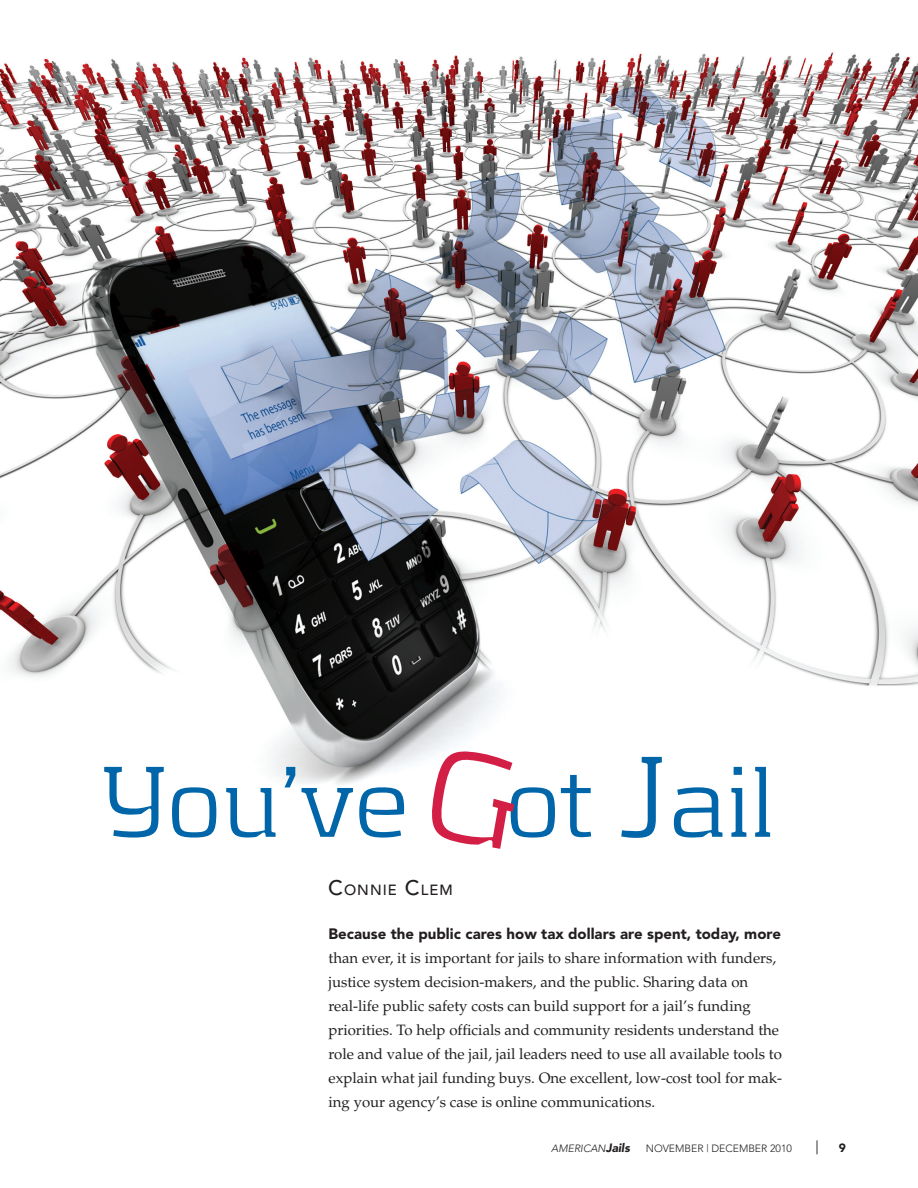
<style>
.page{position:relative;width:918px;height:1188px;background:#fff}
.page>*{position:absolute;margin:0;border:0;box-sizing:border-box;transform-origin:0 0}
.Head_26{font:300 105px "Kontrapunkt";color:#0066a9}
.t1{font:300 18px "Avenir";color:#231f20}
.Body_10_no_indent{font:15px/24px "Palatino";color:#231f20}
.Credit_14{font:500 14.7px "Avenir";letter-spacing:.07em;color:#231f20}
.t2{font:900 12px "Avenir";color:#231f20}
.t3{font:300 10.5px "Avenir";color:#231f20}
.t4{font:italic 300 10.5px "Avenir";color:#231f20}
.s1{font-size:120px}
.s2{font-size:21px}
.s3{font-family:"Avenir";font-weight:900}
.s4{font-weight:900;font-size:12px}
</style>
<div class="page">
<img style="left:0;top:52px;width:918px;height:754px">
<svg style="left:427px;top:748px;width:87px;height:101px"></svg>
<p class="Head_26" style="left:102px;top:741px;width:675px">You’ve ot <span class="s1">J</span>ail</p>
<p class="Credit_14" style="left:328px;top:882px;width:126px"><span class="s2">C</span>ONNIE <span class="s2">C</span>LEM</p>
<p class="Body_10_no_indent" style="left:328px;top:923px;width:455px"><span class="s3">Because the public cares how tax dollars are spent, today, more </span>than ever, it is important for jails to share information with funders, justice system decision-makers, and the public. Sharing data on real-life public safety costs can build support for a jail’s funding priorities. To help officials and community residents understand the role and value of the jail, jail leaders need to use all available tools to explain what jail funding buys. One excellent, low-cost tool for mak&shy;ing your agency’s case is online communications.</p>
<p class="t4" style="left:551px;top:1142px;width:80px">AMERICAN<span class="s4">Jails</span></p>
<p class="t3" style="left:646px;top:1142px;width:148px">NOVEMBER | DECEMBER 2010</p>
<p class="t1" style="left:815px;top:1137px;width:5px">|</p>
<p class="t2" style="left:839px;top:1141px;width:9px">9</p>
</div>
